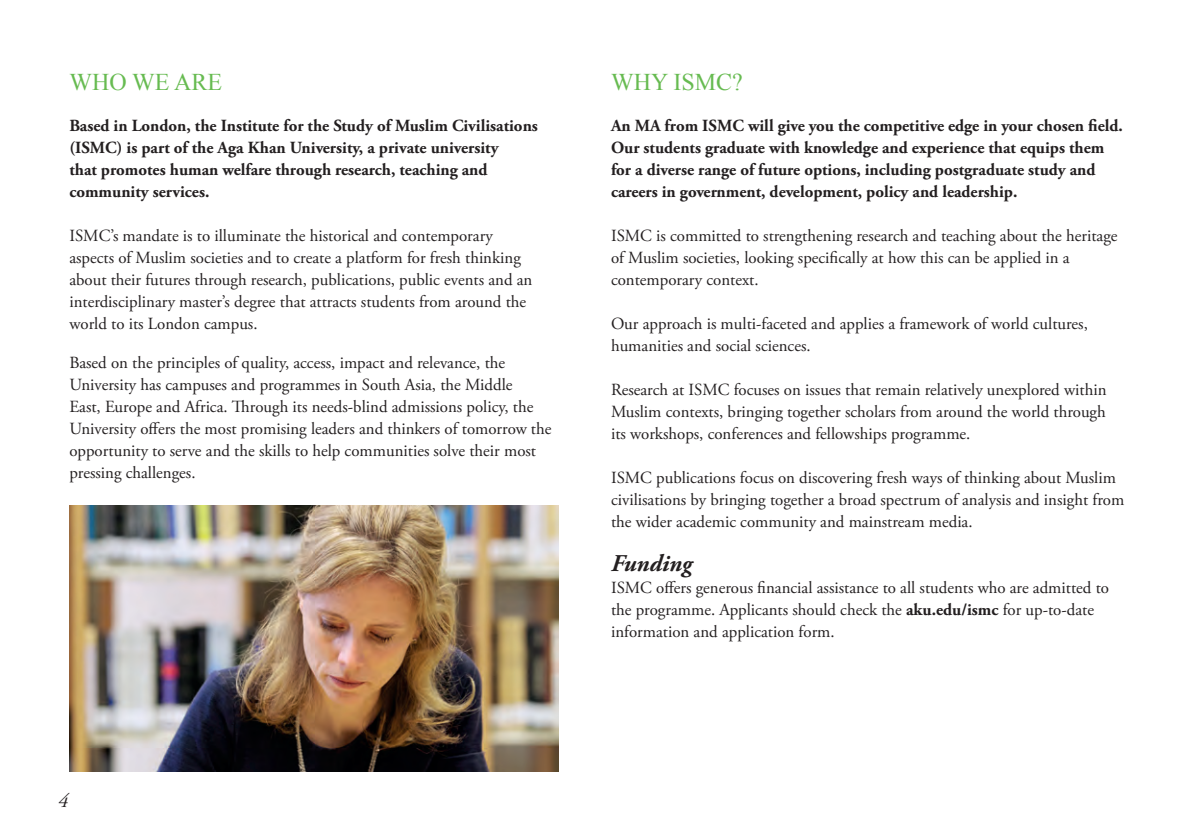
<style>
.page{position:relative;width:1192px;height:839px;background:#fff}
.page>*{position:absolute;margin:0;border:0;box-sizing:border-box;transform-origin:0 0}
.t1{font:24px "Times New Roman";color:#67bb51}
.t2{font:italic 700 24px "Adobe Garamond Pro";color:#231f20}
.t3{font:italic 20px "Adobe Garamond Pro";color:#231f20}
.t4{font:17px/22px "Adobe Garamond Pro";color:#231f20}
.t5{font:700 17px/22px "Adobe Garamond Pro";color:#231f20}
.s1{font-weight:700}
</style>
<div class="page">
<img style="left:69px;top:505px;width:489px;height:267px">
<p class="t1" style="left:69px;top:66px;width:154px">WHO WE ARE</p>
<p class="t5" style="left:69px;top:115px;width:470px">Based in London, the Institute for the Study of Muslim Civilisations (ISMC) is part of the Aga Khan University, a private university<br>that promotes human welfare through research, teaching and community services.</p>
<p class="t4" style="left:69px;top:225px;width:464px">ISMC’s mandate is to illuminate the historical and contemporary aspects of Muslim societies and to create a platform for fresh thinking about their futures through research, publications, public events and an interdisciplinary master’s degree that attracts students from around the world to its London campus.</p>
<p class="t4" style="left:69px;top:352px;width:483px">Based on the principles of quality, access, impact and relevance, the University has campuses and programmes in South Asia, the Middle<br>East, Europe and Africa. Through its needs-blind admissions policy, the University offers the most promising leaders and thinkers of tomorrow the opportunity to serve and the skills to help communities solve their most pressing challenges.</p>
<p class="t1" style="left:611px;top:66px;width:133px">WHY ISMC?</p>
<p class="t5" style="left:611px;top:115px;width:513px">An MA from ISMC will give you the competitive edge in your chosen field.<br>Our students graduate with knowledge and experience that equips them for a diverse range of future options, including postgraduate study and careers in government, development, policy and leadership.</p>
<p class="t4" style="left:611px;top:225px;width:508px">ISMC is committed to strengthening research and teaching about the heritage of Muslim societies, looking specifically at how this can be applied in a contemporary context.</p>
<p class="t4" style="left:611px;top:313px;width:478px">Our approach is multi-faceted and applies a framework of world cultures, humanities and social sciences.</p>
<p class="t4" style="left:611px;top:379px;width:497px;text-align:justify">Research at ISMC focuses on issues that remain relatively unexplored within Muslim contexts, bringing together scholars from around the world through its workshops, conferences and fellowships programme.</p>
<p class="t4" style="left:611px;top:467px;width:515px">ISMC publications focus on discovering fresh ways of thinking about Muslim civilisations by bringing together a broad spectrum of analysis and insight from the wider academic community and mainstream media.</p>
<p class="t2" style="left:611px;top:549px;width:83px">Funding</p>
<p class="t4" style="left:611px;top:577px;width:499px">ISMC offers generous financial assistance to all students who are admitted to the programme. Applicants should check the <span class="s1">aku.edu/ismc</span> for up-to-date information and application form.</p>
<p class="t3" style="left:58px;top:789px;width:11px">4</p>
</div>
